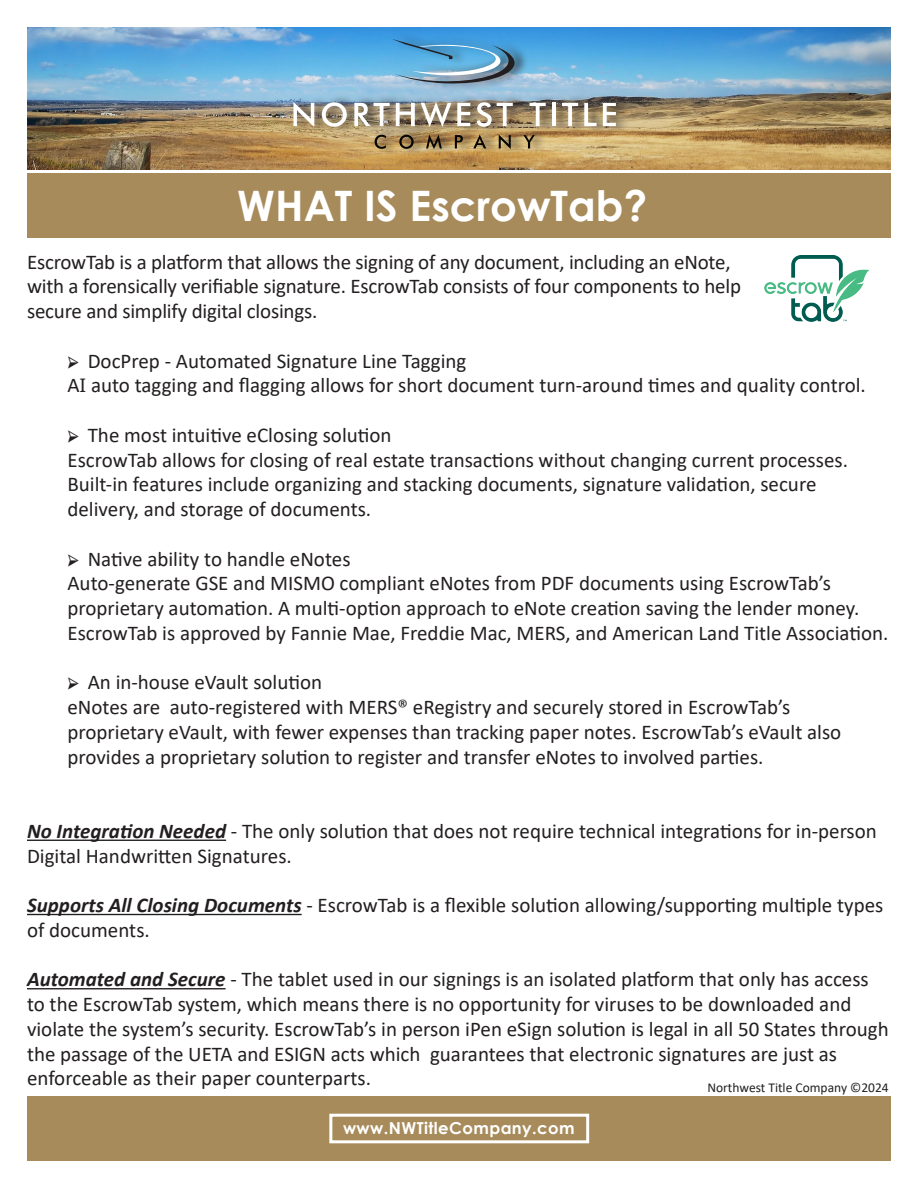
<style>
.page{position:relative;width:918px;height:1188px;background:#fff}
.page>*{position:absolute;margin:0;border:0;box-sizing:border-box;transform-origin:0 0}
.t1{font:700 42px "Century Gothic";color:#fff}
.t2{font:21px/24.8px "Calibri";color:#231f20}
.t3{font:700 16.5px "Century Gothic";letter-spacing:.025em;color:#fff}
.t4{font:13.5px "Calibri";color:#231f20}
.s1{font-family:"Minion Pro"}
.s2{font-family:"Bookman Old Style";font-size:19.5px}
.s3{font-weight:700;font-style:italic}
</style>
<div class="page">
<div style="left:27px;top:1096px;width:864px;height:65px;background:#a78b5b"></div>
<div style="left:329px;top:1114px;width:260px;height:29px;border:3px solid #fff"></div>
<hr style="left:27px;top:840px;width:199px;height:1px;background:#231f20">
<hr style="left:27px;top:914px;width:275px;height:1px;background:#231f20">
<hr style="left:27px;top:988px;width:199px;height:1px;background:#231f20">
<img style="left:765px;top:255px;width:104px;height:67px">
<div style="left:27px;top:173px;width:864px;height:65px;background:#a78b5b"></div>
<img style="left:27px;top:27px;width:864px;height:142px">
<div style="left:292px;top:32px;width:338px;height:124px;background:#231f20;opacity:.75"></div>
<svg style="left:293px;top:102px;width:21px;height:25px"></svg>
<svg style="left:322px;top:102px;width:25px;height:25px"></svg>
<svg style="left:354px;top:103px;width:36px;height:23px"></svg>
<svg style="left:396px;top:103px;width:19px;height:23px"></svg>
<svg style="left:421px;top:102px;width:30px;height:25px"></svg>
<svg style="left:457px;top:103px;width:13px;height:23px"></svg>
<svg style="left:477px;top:102px;width:36px;height:25px"></svg>
<svg style="left:530px;top:103px;width:16px;height:23px"></svg>
<hr style="left:552px;top:103px;width:4px;height:23px;background:#fff">
<svg style="left:562px;top:103px;width:16px;height:23px"></svg>
<svg style="left:584px;top:103px;width:13px;height:23px"></svg>
<svg style="left:603px;top:103px;width:13px;height:23px"></svg>
<svg style="left:375px;top:135px;width:11px;height:14px"></svg>
<svg style="left:399px;top:135px;width:15px;height:14px"></svg>
<svg style="left:426px;top:135px;width:16px;height:14px"></svg>
<svg style="left:455px;top:135px;width:8px;height:13px"></svg>
<svg style="left:473px;top:135px;width:13px;height:13px"></svg>
<svg style="left:499px;top:135px;width:12px;height:14px"></svg>
<svg style="left:523px;top:135px;width:12px;height:13px"></svg>
<svg style="left:392px;top:39px;width:123px;height:46px;background:#67a2c7"></svg>
<p class="t1" style="left:237px;top:174px;width:411px">WHAT IS EscrowTab?</p>
<p class="t2" style="left:27px;top:249px;width:716px">EscrowTab is a platform that allows the signing of any document, including an eNote, with a forensically verifiable signature. EscrowTab consists of four components to help secure and simplify digital closings.</p>
<p class="t2" style="left:68px;top:348px;width:400px"><span class="s1">➢</span> DocPrep - Automated Signature Line Tagging</p>
<p class="t2" style="left:68px;top:373px;width:800px">A<span class="s2">I</span> auto tagging and flagging allows for short document turn-around times and quality control.</p>
<p class="t2" style="left:68px;top:422px;width:326px"><span class="s1">➢</span> The most intuitive eClosing solution</p>
<p class="t2" style="left:68px;top:447px;width:782px">EscrowTab allows for closing of real estate transactions without changing current processes.<br>Built-in features include organizing and stacking documents, signature validation, secure delivery, and storage of documents.</p>
<p class="t2" style="left:68px;top:546px;width:285px"><span class="s1">➢</span> Native ability to handle eNotes</p>
<p class="t2" style="left:68px;top:571px;width:793px">Auto-generate GSE and MISMO compliant eNotes from PDF documents using EscrowTab’s proprietary automation. A multi-option approach to eNote creation saving the lender money.</p>
<p class="t2" style="left:68px;top:620px;width:823px">EscrowTab is approved by Fannie Mae, Freddie Mac, MERS, and American Land Title Association.</p>
<p class="t2" style="left:68px;top:670px;width:256px"><span class="s1">➢</span> An in-house eVault solution</p>
<p class="t2" style="left:68px;top:694px;width:775px">eNotes are auto-registered with MERS® eRegistry and securely stored in EscrowTab’s proprietary eVault, with fewer expenses than tracking paper notes. EscrowTab’s eVault also provides a proprietary solution to register and transfer eNotes to involved parties.</p>
<p class="t2" style="left:27px;top:818px;width:851px"><span class="s3">No Integration Needed</span> - The only solution that does not require technical integrations for in-person</p>
<p class="t2" style="left:27px;top:843px;width:266px">Digital Handwritten Signatures.</p>
<p class="t2" style="left:27px;top:892px;width:858px"><span class="s3">Supports All Closing Documents</span> - EscrowTab is a flexible solution allowing/supporting multiple types of documents.</p>
<p class="t2" style="left:27px;top:967px;width:863px"><span class="s3">Automated and Secure</span> - The tablet used in our signings is an isolated platform that only has access to the EscrowTab system, which means there is no opportunity for viruses to be downloaded and violate the system’s security. EscrowTab’s in person iPen eSign solution is legal in all 50 States through the passage of the UETA and ESIGN acts which guarantees that electronic signatures are just as enforceable as their paper counterparts.</p>
<p class="t4" style="left:707px;top:1078px;width:183px">Northwest Title Company ©2024</p>
<p class="t3" style="left:343px;top:1116px;width:233px">www.NWTitleCompany.com</p>
</div>
